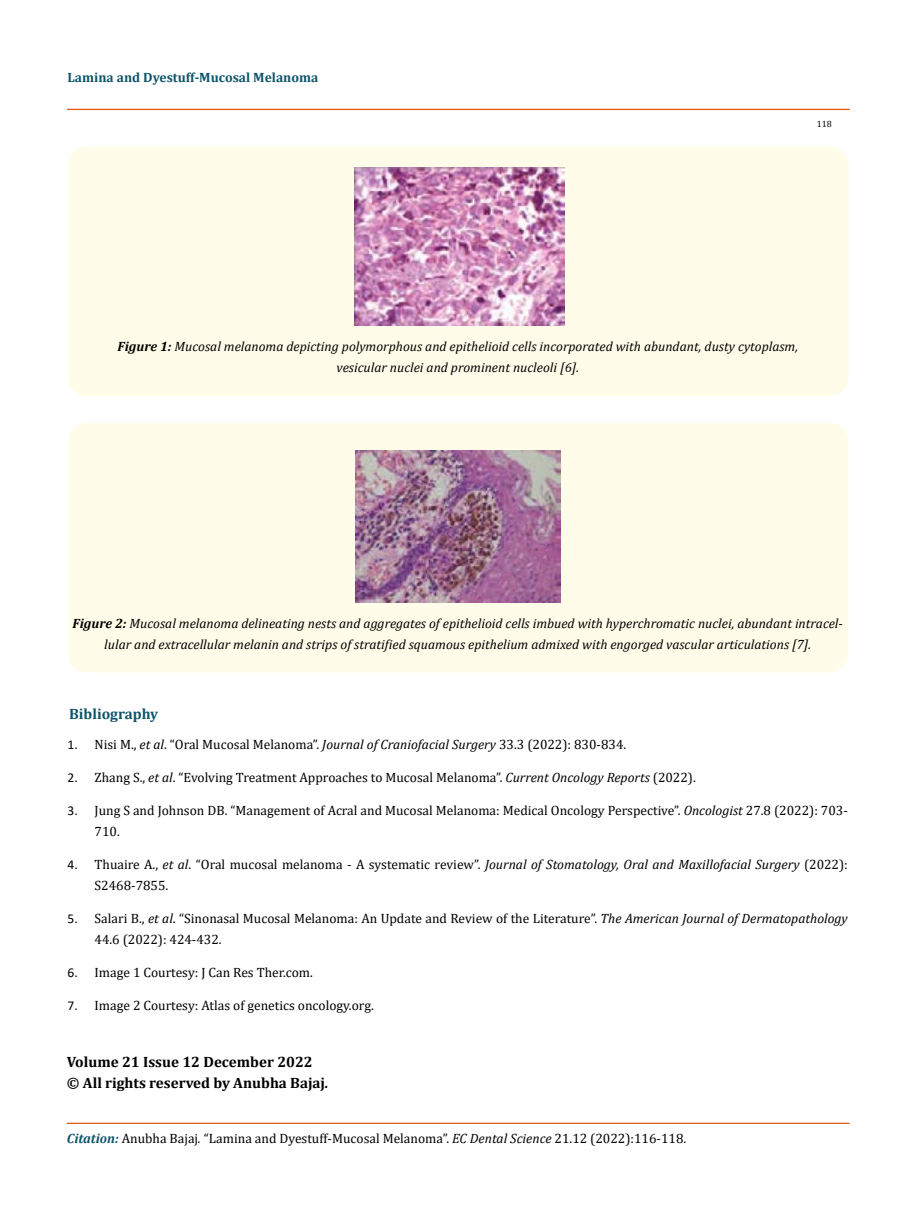
<style>
.page{position:relative;width:917px;height:1224px;background:#fff}
.page>*{position:absolute;margin:0;border:0;box-sizing:border-box;transform-origin:0 0}
.t1{font:700 15px/21px "Cambria";color:#000}
.t2{font:700 15px "Cambria";color:#0e546a}
.t3{font:13.5px/21px "Cambria";color:#000}
.t4{font:italic 13.5px/21px "Cambria";color:#000;text-align:center}
.t5{font:700 13.5px "Cambria";color:#0e546a}
.t6{font:9px "Cambria";color:#000}
.s1{font-weight:700}
.s2{font-family:"Calibri"}
.s3{font-style:italic}
.s4{font-weight:700;font-style:italic;color:#0e546a}
</style>
<div class="page">
<div style="left:67px;top:109px;width:782px;height:1px;border:1px solid #e05d1a"></div>
<div style="left:67px;top:1123px;width:782px;height:1px;border:1px solid #e05d1a"></div>
<div style="left:68px;top:147px;width:780px;height:249px;background:#fffde9;border-radius:18px"></div>
<img style="left:355px;top:168px;width:209px;height:157px">
<div style="left:68px;top:423px;width:780px;height:249px;background:#fffde9;border-radius:18px"></div>
<img style="left:356px;top:451px;width:204px;height:152px">
<p class="t5" style="left:68px;top:68px;width:252px">Lamina and Dyestuff-Mucosal Melanoma</p>
<p class="t6" style="left:816px;top:118px;width:16px">118</p>
<p class="t4" style="left:118px;top:336px;width:682px"><span class="s1">Figure 1:</span> Mucosal melanoma depicting polymorphous and epithelioid cells incorporated with abundant, dusty cytoplasm, vesicular nuclei and prominent nucleoli [6].</p>
<p class="t4" style="left:73px;top:612px;width:771px"><span class="s1">Figure 2:</span> Mucosal melanoma delineating nests and aggregates of epithelioid cells imbued with hyperchromatic nuclei, abundant intracel&shy;lular and extracellular melanin and strips of stratified squamous epithelium admixed with engorged vascular articulations [7].</p>
<p class="t2" style="left:69px;top:703px;width:91px">Bibliography</p>
<p class="t3" style="left:68px;top:734px;width:560px"><span class="s2">1.</span> Nisi M., <span class="s3">et al</span>. “Oral Mucosal Melanoma”. <span class="s3">Journal of Craniofacial Surgery</span> 33.3 (2022): 830-834.</p>
<p class="t3" style="left:68px;top:767px;width:629px"><span class="s2">2.</span> Zhang S., <span class="s3">et al</span>. “Evolving Treatment Approaches to Mucosal Melanoma”. <span class="s3">Current Oncology Reports</span> (2022).</p>
<p class="t3" style="left:95px;top:800px;width:754px;text-indent:-27px"><span class="s2">3.</span> Jung S and Johnson DB. “Management of Acral and Mucosal Melanoma: Medical Oncology Perspective”. <span class="s3">Oncologist</span> 27.8 (2022): 703-<br>710.</p>
<p class="t3" style="left:95px;top:854px;width:754px;text-indent:-27px"><span class="s2">4.</span> Thuaire A., <span class="s3">et al</span>. “Oral mucosal melanoma - A systematic review”. <span class="s3">Journal of Stomatology, Oral and Maxillofacial Surgery</span> (2022):<br>S2468-7855.</p>
<p class="t3" style="left:95px;top:908px;width:754px;text-indent:-27px"><span class="s2">5.</span> Salari B., <span class="s3">et al</span>. “Sinonasal Mucosal Melanoma: An Update and Review of the Literature”. <span class="s3">The American Journal of Dermatopathology<br></span>44.6 (2022): 424-432.</p>
<p class="t3" style="left:68px;top:962px;width:247px"><span class="s2">6.</span> Image 1 Courtesy: J Can Res Ther.com.</p>
<p class="t3" style="left:68px;top:995px;width:308px"><span class="s2">7.</span> Image 2 Courtesy: Atlas of genetics oncology.org.</p>
<p class="t1" style="left:67px;top:1051px;width:263px">Volume 21 Issue 12 December 2022 © All rights reserved by Anubha Bajaj<span class="s3">.</span></p>
<p class="t3" style="left:67px;top:1128px;width:621px"><span class="s4">Citation:</span> Anubha Bajaj<span class="s3">.</span> “Lamina and Dyestuff-Mucosal Melanoma”. <span class="s3">EC Dental Science</span> 21.12 (2022):116-118.</p>
</div>
